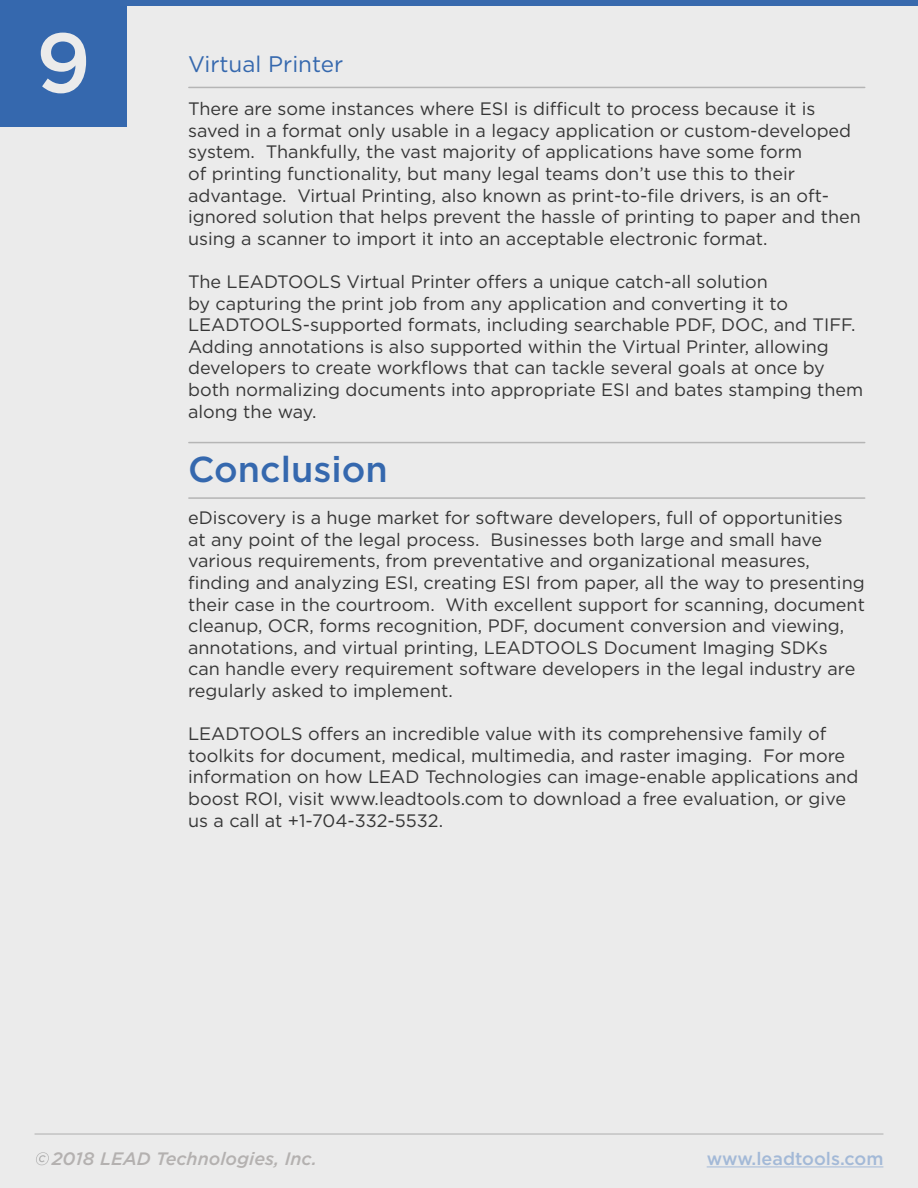
<style>
.page{position:relative;width:918px;height:1188px;background:#ebebeb}
.page>*{position:absolute;margin:0;border:0;box-sizing:border-box;transform-origin:0 0}
.t1{font:500 84px "Gotham";color:#ebebeb}
.t2{font:500 36px "Gotham";color:#3568ae}
.t3{font:22.5px "Gotham";color:#3568ae}
.t4{font:18px/21.6px "Gotham";color:#363636}
.t5{font:italic 500 18px "Gotham";color:#b4b1b0}
.t6{font:500 18px "Gotham";color:#a3b9d7}
</style>
<div class="page">
<hr style="left:189px;top:87px;width:676px;height:1px;background:#b5b5b5">
<div style="left:0;top:0;width:127px;height:127px;background:#3568ae"></div>
<div style="left:121px;top:0;width:797px;height:5px;background:#3869ad"></div>
<hr style="left:189px;top:442px;width:676px;height:1px;background:#b5b5b5">
<hr style="left:189px;top:497px;width:676px;height:2px;background:#b5b5b5">
<hr style="left:707px;top:1166px;width:176px;height:1px;background:#a3b9d7">
<svg style="left:36px;top:1152px;width:13px;height:13px"></svg>
<hr style="left:35px;top:1133px;width:848px;height:2px;background:#b5b5b5">
<p class="t1" style="left:36px;top:8px;width:57px">9</p>
<p class="t3" style="left:188px;top:50px;width:157px">Virtual Printer</p>
<p class="t4" style="left:188px;top:98px;width:674px">There are some instances where ESI is difficult to process because it is saved in a format only usable in a legacy application or custom-developed system. Thankfully, the vast majority of applications have some form<br>of printing functionality, but many legal teams don’t use this to their advantage. Virtual Printing, also known as print-to-file drivers, is an oft&shy;ignored solution that helps prevent the hassle of printing to paper and then using a scanner to import it into an acceptable electronic format.</p>
<p class="t4" style="left:188px;top:270px;width:677px">The LEADTOOLS Virtual Printer offers a unique catch-all solution<br>by capturing the print job from any application and converting it to LEADTOOLS-supported formats, including searchable PDF, DOC, and TIFF.<br>Adding annotations is also supported within the Virtual Printer, allowing developers to create workflows that can tackle several goals at once by both normalizing documents into appropriate ESI and bates stamping them along the way.</p>
<p class="t2" style="left:188px;top:445px;width:201px">Conclusion</p>
<p class="t4" style="left:188px;top:507px;width:678px">eDiscovery is a huge market for software developers, full of opportunities<br>at any point of the legal process. Businesses both large and small have various requirements, from preventative and organizational measures, finding and analyzing ESI, creating ESI from paper, all the way to presenting their case in the courtroom. With excellent support for scanning, document cleanup, OCR, forms recognition, PDF, document conversion and viewing, annotations, and virtual printing, LEADTOOLS Document Imaging SDKs<br>can handle every requirement software developers in the legal industry are regularly asked to implement.</p>
<p class="t4" style="left:188px;top:723px;width:672px">LEADTOOLS offers an incredible value with its comprehensive family of toolkits for document, medical, multimedia, and raster imaging. For more information on how LEAD Technologies can image-enable applications and boost ROI, visit www.leadtools.com to download a free evaluation, or give us a call at +1-704-332-5532.</p>
<p class="t5" style="left:52px;top:1147px;width:267px">2018 LEAD Technologies, Inc.</p>
<p class="t6" style="left:707px;top:1147px;width:178px">www.leadtools.com</p>
</div>
